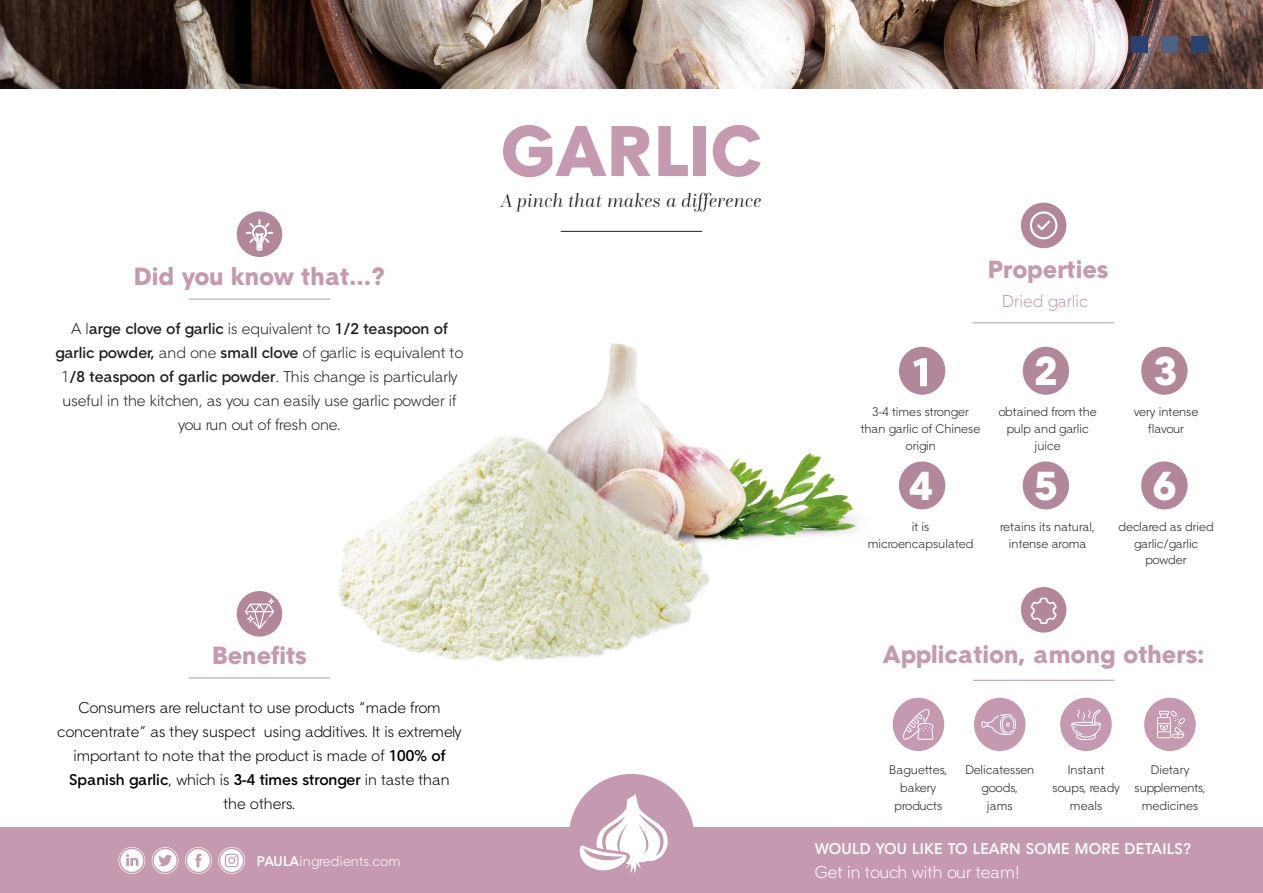
<style>
.page{position:relative;width:1263px;height:893px;background:#fff}
.page>*{position:absolute;margin:0;border:0;box-sizing:border-box;transform-origin:0 0}
.t1{font:69px "Straight TTEFN Heavy";color:#c599af}
.t2{font:39px "Straight EFN Heavy";color:#fff}
.t3{font:24px "Straight EFN Heavy";color:#c599af}
.t4{font:italic 300 19.5px "Questa Grande";letter-spacing:.02em;color:#231f20}
.t5{font:16.5px "Straight TTEFN";color:#fff}
.t6{font:16.5px "Straight EFN";color:#c599af}
.t7{font:15px/24px "Straight EFN";color:#231f20;text-align:center}
.t8{font:15px/24px "Straight EFN";color:#000001;text-align:center}
.t9{font:700 15px/24px "Straight EFN";color:#000001;text-align:center}
.t10{font:700 15px "Straight EFN";letter-spacing:.02em;color:#fff}
.t11{font:13.5px "Straight EFN";letter-spacing:.02em;color:#fff}
.t12{font:12px/16.5px "Straight EFN";color:#231f20;text-align:center}
.s1{font-weight:700}
.s2{font-weight:400}
</style>
<div class="page">
<img style="left:0;top:0;width:1263px;height:88px">
<div style="left:0;top:828px;width:1263px;height:65px;background:#c599af"></div>
<div style="left:237px;top:211px;width:45px;height:46px;background:#b2879c;border-radius:50%"></div>
<div style="left:237px;top:591px;width:45px;height:46px;background:#b2879c;border-radius:50%"></div>
<svg style="left:185px;top:847px;width:27px;height:27px"></svg>
<svg style="left:118px;top:847px;width:27px;height:27px"></svg>
<svg style="left:152px;top:847px;width:27px;height:27px"></svg>
<svg style="left:218px;top:847px;width:27px;height:27px"></svg>
<div style="left:1131px;top:36px;width:16px;height:16px;background:#294270"></div>
<div style="left:1161px;top:36px;width:16px;height:16px;background:#4e6284"></div>
<div style="left:1191px;top:36px;width:16px;height:16px;background:#294270"></div>
<svg style="left:246px;top:220px;width:27px;height:30px"></svg>
<svg style="left:245px;top:598px;width:29px;height:31px"></svg>
<hr style="left:561px;top:231px;width:141px;height:1px;background:#231f20">
<hr style="left:189px;top:299px;width:141px;height:1px;background:#b297ba">
<hr style="left:189px;top:678px;width:141px;height:1px;background:#b297ba">
<div style="left:1021px;top:587px;width:45px;height:46px;background:#b2879c;border-radius:50%"></div>
<hr style="left:973px;top:680px;width:141px;height:1px;background:#b297ba">
<svg style="left:1030px;top:598px;width:27px;height:26px"></svg>
<div style="left:1021px;top:203px;width:45px;height:45px;background:#b2879c;border-radius:50%"></div>
<div style="left:899px;top:347px;width:46px;height:48px;background:#b2879c;border-radius:50%"></div>
<svg style="left:913px;top:358px;width:14px;height:28px"></svg>
<div style="left:1023px;top:347px;width:46px;height:48px;background:#b2879c;border-radius:50%"></div>
<div style="left:1141px;top:347px;width:46px;height:48px;background:#b2879c;border-radius:50%"></div>
<div style="left:899px;top:461px;width:46px;height:48px;background:#b2879c;border-radius:50%"></div>
<div style="left:1023px;top:461px;width:46px;height:48px;background:#b2879c;border-radius:50%"></div>
<div style="left:1141px;top:461px;width:46px;height:48px;background:#b2879c;border-radius:50%"></div>
<hr style="left:973px;top:322px;width:141px;height:1px;background:#b297ba">
<svg style="left:1030px;top:211px;width:27px;height:28px"></svg>
<div style="left:893px;top:698px;width:51px;height:53px;background:#c599af;border-radius:50%"></div>
<div style="left:974px;top:698px;width:51px;height:53px;background:#c599af;border-radius:50%"></div>
<div style="left:1060px;top:698px;width:52px;height:53px;background:#c599af;border-radius:50%"></div>
<div style="left:1144px;top:698px;width:52px;height:53px;background:#c599af;border-radius:50%"></div>
<svg style="left:1157px;top:710px;width:28px;height:28px"></svg>
<svg style="left:569px;top:802px;width:125px;height:72px"></svg>
<img style="left:304px;top:298px;width:554px;height:504px">
<svg style="left:903px;top:709px;width:31px;height:31px"></svg>
<svg style="left:1071px;top:709px;width:30px;height:31px"></svg>
<svg style="left:981px;top:714px;width:35px;height:21px"></svg>
<p class="t3" style="left:134px;top:261px;width:252px">Did you know that...?</p>
<p class="t7" style="left:55px;top:317px;width:410px">A l<span class="s1">arge clove of garlic</span> is equivalent to <span class="s1">1/2 teaspoon of garlic powder,</span> and one <span class="s1">small clove</span> of garlic is equivalent to 1<span class="s1">/8 teaspoon of garlic powder</span>. This change is particularly useful in the kitchen, as you can easily use garlic powder if you run out of fresh one.</p>
<p class="t1" style="left:501px;top:109px;width:263px">GARLIC</p>
<p class="t4" style="left:501px;top:189px;width:262px">A pinch that makes a difference</p>
<p class="t3" style="left:212px;top:640px;width:96px">Benefits</p>
<p class="t8" style="left:57px;top:696px;width:406px">Consumers are reluctant to use products “made from concentrate” as they suspect using additives. It is extremely important to note that the product is made of <span class="s1">100% of</span></p>
<p class="t9" style="left:69px;top:767px;width:382px">Spanish garlic<span class="s2">, which is</span> 3-4 times stronger <span class="s2">in taste than the others.</span></p>
<p class="t11" style="left:257px;top:853px;width:145px"><span class="s1">PAULA</span>ingredients.com</p>
<p class="t3" style="left:988px;top:255px;width:122px">Properties</p>
<p class="t6" style="left:1002px;top:291px;width:87px">Dried garlic</p>
<p class="t2" style="left:1034px;top:347px;width:25px">2</p>
<p class="t2" style="left:1154px;top:347px;width:25px">3</p>
<p class="t12" style="left:861px;top:404px;width:121px">3-4 times stronger than garlic of Chinese origin</p>
<p class="t12" style="left:998px;top:404px;width:100px">obtained from the pulp and garlic juice</p>
<p class="t12" style="left:1134px;top:404px;width:66px">very intense flavour</p>
<p class="t2" style="left:909px;top:462px;width:25px">4</p>
<p class="t2" style="left:1034px;top:462px;width:25px">5</p>
<p class="t2" style="left:1153px;top:462px;width:25px">6</p>
<p class="t12" style="left:868px;top:519px;width:107px">it is microencapsulated</p>
<p class="t12" style="left:1000px;top:519px;width:97px">retains its natural, intense aroma</p>
<p class="t12" style="left:1118px;top:519px;width:97px">declared as dried garlic/garlic powder</p>
<p class="t3" style="left:883px;top:640px;width:323px">Application, among others:</p>
<p class="t12" style="left:965px;top:761px;width:70px;line-height:18px">Delicatessen goods,<br>jams</p>
<p class="t12" style="left:889px;top:761px;width:59px;line-height:18px">Baguettes, bakery products</p>
<p class="t12" style="left:1052px;top:761px;width:69px;line-height:18px">Instant soups, ready meals</p>
<p class="t12" style="left:1134px;top:761px;width:73px;line-height:18px">Dietary supplements, medicines</p>
<p class="t10" style="left:815px;top:840px;width:378px">WOULD YOU LIKE TO LEARN SOME MORE DETAILS?</p>
<p class="t5" style="left:815px;top:862px;width:207px">Get in touch with our team!</p>
</div>
